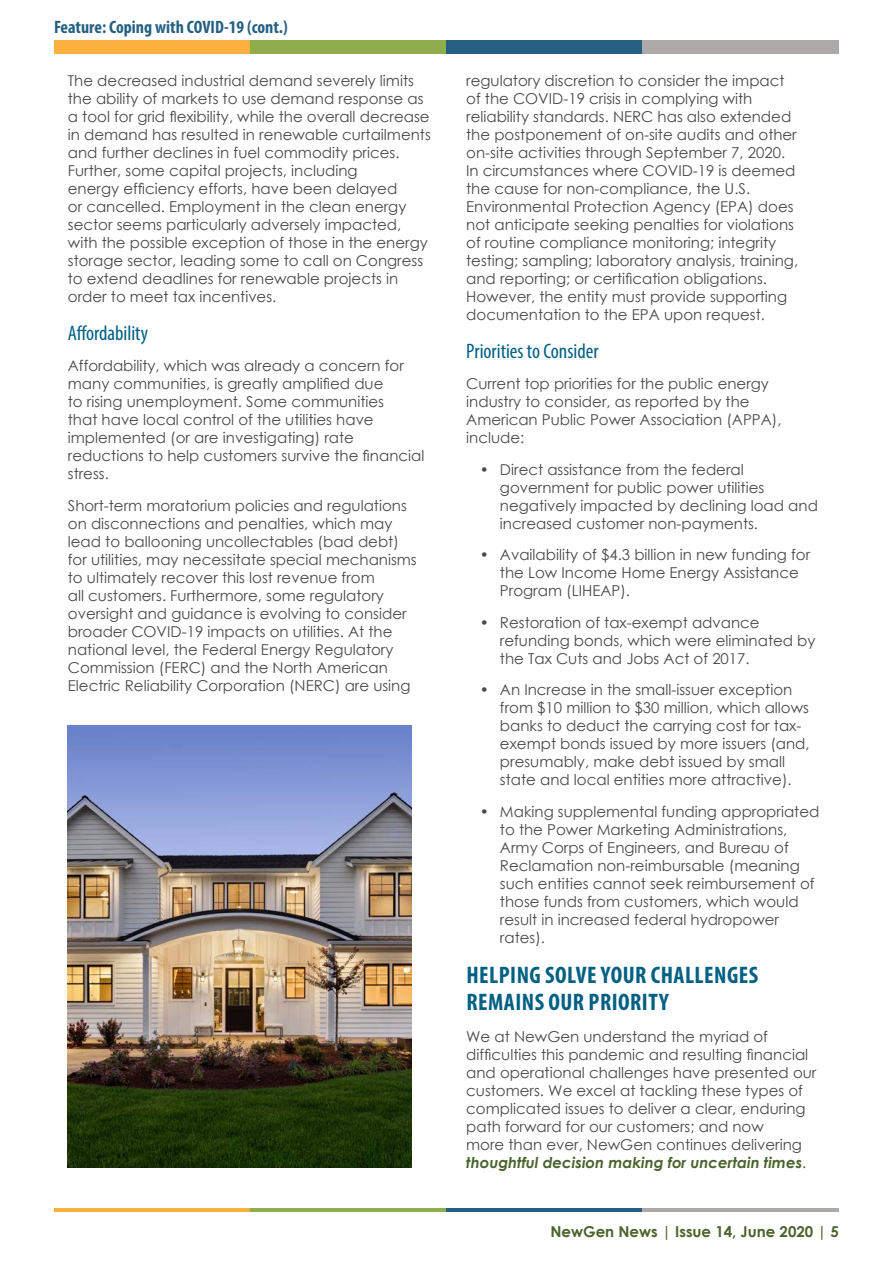
<style>
.page{position:relative;width:893px;height:1263px;background:#fff}
.page>*{position:absolute;margin:0;border:0;box-sizing:border-box;transform-origin:0 0}
.t1{font:700 condensed 24px/27px "Myriad Pro";letter-spacing:.02em;color:#006083}
.t2{font:condensed 21px "Myriad Pro";color:#006083}
.Head_1{font:700 condensed 18px "Myriad Pro";color:#256082}
.t3{font:15px/18px "Century Gothic";color:#4a494a}
.Head_3{font:700 15px "Century Gothic";color:#4b632c}
.s1{font-weight:700;font-style:italic;color:#4b622c}
</style>
<div class="page">
<div style="left:54px;top:41px;width:196px;height:13px;background:#fbb13f"></div>
<div style="left:250px;top:41px;width:196px;height:13px;background:#8fad4d"></div>
<div style="left:446px;top:41px;width:196px;height:13px;background:#256082"></div>
<div style="left:642px;top:41px;width:196px;height:13px;background:#aca9a8"></div>
<hr style="left:54px;top:1209px;width:196px;height:3px;background:#fbb13f">
<hr style="left:250px;top:1209px;width:196px;height:3px;background:#8fad4d">
<hr style="left:446px;top:1209px;width:197px;height:3px;background:#256082">
<hr style="left:643px;top:1209px;width:196px;height:3px;background:#aca9a8">
<img style="left:68px;top:725px;width:344px;height:443px">
<p class="Head_1" style="left:54px;top:16px;width:235px">Feature: Coping with COVID-19 (cont.)</p>
<p class="t3" style="left:68px;top:72px;width:364px">The decreased industrial demand severely limits the ability of markets to use demand response as a tool for grid flexibility, while the overall decrease in demand has resulted in renewable curtailments and further declines in fuel commodity prices.<br>Further, some capital projects, including<br>energy efficiency efforts, have been delayed<br>or cancelled. Employment in the clean energy sector seems particularly adversely impacted, with the possible exception of those in the energy storage sector, leading some to call on Congress to extend deadlines for renewable projects in order to meet tax incentives.</p>
<p class="t2" style="left:68px;top:320px;width:82px">Affordability</p>
<p class="t3" style="left:68px;top:357px;width:358px">Affordability, which was already a concern for many communities, is greatly amplified due<br>to rising unemployment. Some communities<br>that have local control of the utilities have implemented (or are investigating) rate reductions to help customers survive the financial stress.</p>
<p class="t3" style="left:68px;top:496px;width:350px">Short-term moratorium policies and regulations on disconnections and penalties, which may lead to ballooning uncollectables (bad debt) for utilities, may necessitate special mechanisms to ultimately recover this lost revenue from<br>all customers. Furthermore, some regulatory oversight and guidance is evolving to consider broader COVID-19 impacts on utilities. At the national level, the Federal Energy Regulatory Commission (FERC) and the North American Electric Reliability Corporation (NERC) are using</p>
<p class="t3" style="left:466px;top:72px;width:333px">regulatory discretion to consider the impact of the COVID-19 crisis in complying with reliability standards. NERC has also extended the postponement of on-site audits and other on-site activities through September 7, 2020.<br>In circumstances where COVID-19 is deemed the cause for non‑compliance, the U.S.<br>Environmental Protection Agency (EPA) does not anticipate seeking penalties for violations of routine compliance monitoring; integrity testing; sampling; laboratory analysis, training, and reporting; or certification obligations.<br>However, the entity must provide supporting documentation to the EPA upon request.</p>
<p class="t2" style="left:466px;top:338px;width:134px">Priorities to Consider</p>
<p class="t3" style="left:466px;top:375px;width:317px">Current top priorities for the public energy industry to consider, as reported by the American Public Power Association (APPA), include:</p>
<p class="t3" style="left:500px;top:460px;width:319px;text-indent:-20px">• Direct assistance from the federal government for public power utilities negatively impacted by declining load and increased customer non-payments.</p>
<p class="t3" style="left:500px;top:546px;width:312px;text-indent:-20px">• Availability of $4.3 billion in new funding for the Low Income Home Energy Assistance<br>Program (LIHEAP).</p>
<p class="t3" style="left:500px;top:613px;width:317px;text-indent:-20px">• Restoration of tax-exempt advance refunding bonds, which were eliminated by the Tax Cuts and Jobs Act of 2017.</p>
<p class="t3" style="left:500px;top:681px;width:311px;text-indent:-20px">• An Increase in the small-issuer exception from $10 million to $30 million, which allows banks to deduct the carrying cost for tax&shy;exempt bonds issued by more issuers (and, presumably, make debt issued by small state and local entities more attractive).</p>
<p class="t3" style="left:500px;top:802px;width:321px;text-indent:-20px">• Making supplemental funding appropriated to the Power Marketing Administrations, Army Corps of Engineers, and Bureau of Reclamation non-reimbursable (meaning such entities cannot seek reimbursement of those funds from customers, which would result in increased federal hydropower rates).</p>
<p class="t1" style="left:466px;top:961px;width:293px">HELPING SOLVE YOUR CHALLENGES<br>REMAINS OUR PRIORITY</p>
<p class="t3" style="left:466px;top:1027px;width:352px">We at NewGen understand the myriad of difficulties this pandemic and resulting financial and operational challenges have presented our customers. We excel at tackling these types of complicated issues to deliver a clear, enduring path forward for our customers; and now<br>more than ever, NewGen continues delivering <span class="s1">thoughtful decision making for uncertain times</span>.</p>
<p class="Head_3" style="left:550px;top:1220px;width:290px">NewGen News | Issue 14, June 2020 | 5</p>
</div>
